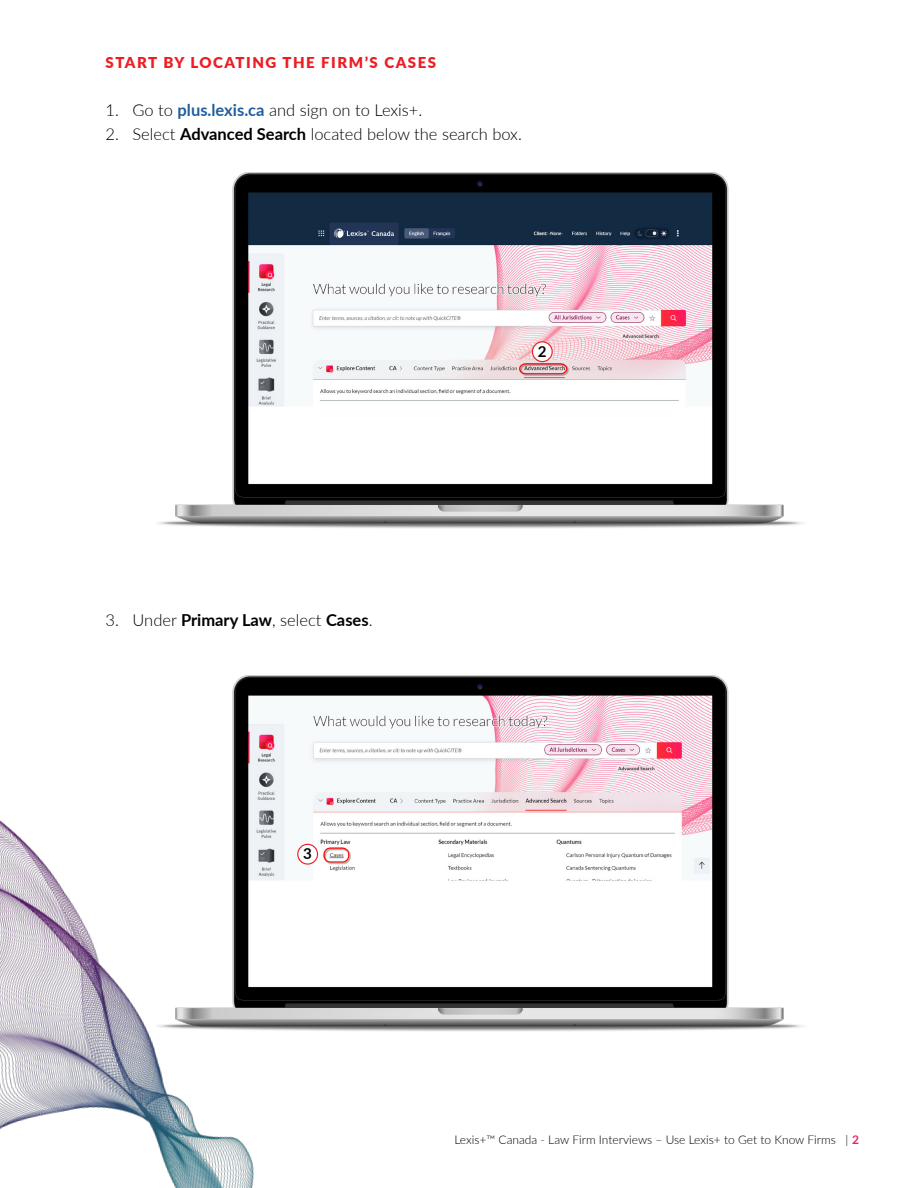
<style>
.page{position:relative;width:918px;height:1188px;background:#fff}
.page>*{position:absolute;margin:0;border:0;box-sizing:border-box;transform-origin:0 0}
.t1{font:300 16.5px "Lato";color:#000}
.t2{font:700 15.15px "Lato";color:#000}
.t3{font:900 15px "Lato";letter-spacing:.1em;color:#ed1d24}
.t4{font:300 12px "Lato";color:#000}
.s1{font-weight:700;color:#215e9e}
.s2{font-weight:700}
.s3{font-weight:700;color:#ee2465}
</style>
<div class="page">
<img style="left:0;top:820px;width:254px;height:368px">
<img style="left:157px;top:172px;width:647px;height:356px">
<img style="left:157px;top:675px;width:647px;height:389px">
<div style="left:532px;top:342px;width:20px;height:20px;background:#fff;border-radius:50%"></div>
<div style="left:532px;top:341px;width:21px;height:21px;border:1px solid #ed1d24;border-radius:50%"></div>
<div style="left:298px;top:844px;width:20px;height:20px;background:#fff;border-radius:50%"></div>
<div style="left:297px;top:844px;width:21px;height:21px;border:1px solid #ed1d24;border-radius:50%"></div>
<p class="t3" style="left:106px;top:52px;width:332px">START BY LOCATING THE FIRM’S CASES</p>
<p class="t1" style="left:106px;top:99px;width:318px">1. Go to <span class="s1">plus.lexis.ca</span> and sign on to Lexis+.</p>
<p class="t1" style="left:106px;top:123px;width:418px">2. Select <span class="s2">Advanced Search</span> located below the search box.</p>
<p class="t2" style="left:538px;top:340px;width:10px">2</p>
<p class="t1" style="left:106px;top:609px;width:268px">3. Under <span class="s2">Primary Law</span>, select <span class="s2">Cases</span>.</p>
<p class="t2" style="left:303px;top:843px;width:10px">3</p>
<p class="t4" style="left:454px;top:1131px;width:406px">Lexis+™ Canada - Law Firm Interviews – Use Lexis+ to Get to Know Firms | <span class="s3">2</span></p>
</div>
